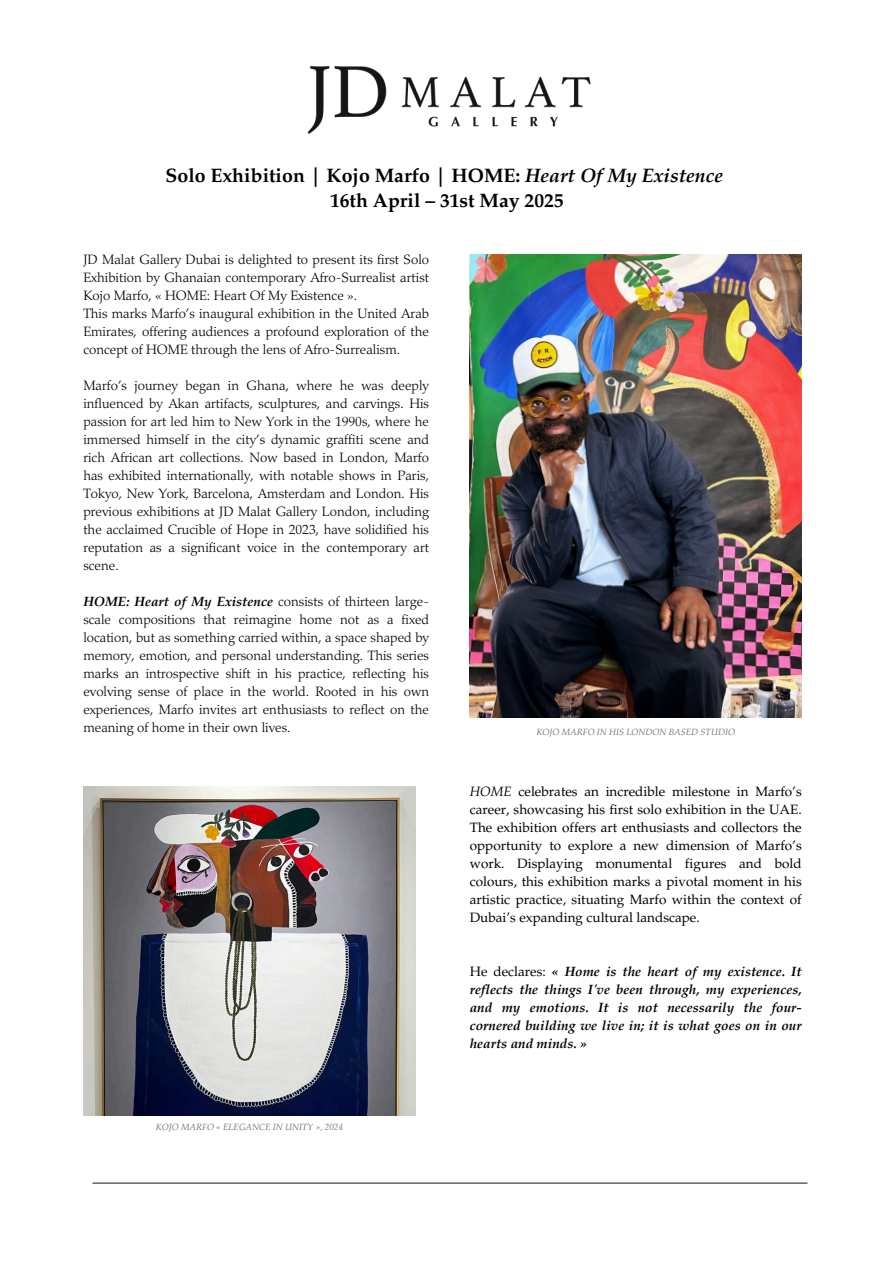
<style>
.page{position:relative;width:894px;height:1264px;background:#fff}
.page>*{position:absolute;margin:0;border:0;box-sizing:border-box;transform-origin:0 0}
.t1{font:700 19.5px/24.8px "Palatino LT Pro";color:#000;text-align:center}
.t2{font:300 13.5px/18px "Palatino LT Pro";color:#000;text-align:justify}
.t3{font:13.5px/18px "Palatino LT Pro";color:#000;text-align:justify}
.t4{font:italic 700 13.5px/18px "Palatino LT Pro";color:#000;text-align:justify}
.t5{font:italic 9px "Palatino LT Pro";color:#737373}
.s1{font-style:italic}
.s2{font-weight:700;font-style:italic}
.s3{font-weight:400;font-style:normal}
</style>
<div class="page">
<img style="left:83px;top:786px;width:332px;height:329px">
<img style="left:469px;top:254px;width:332px;height:463px">
<img style="left:307px;top:66px;width:284px;height:68px">
<hr style="left:92px;top:1182px;width:715px;height:1px;background:#2e2e2e">
<p class="t1" style="left:166px;top:165px;width:558px">Solo Exhibition | Kojo Marfo | HOME: <span class="s1">Heart Of My Existence<br></span>16th April – 31st May 2025</p>
<p class="t2" style="left:83px;top:252px;width:347px;text-align:left">JD Malat Gallery Dubai is delighted to present its first Solo Exhibition by Ghanaian contemporary Afro-Surrealist artist Kojo Marfo, « HOME: Heart Of My Existence ».<br>This marks Marfo’s inaugural exhibition in the United Arab Emirates, offering audiences a profound exploration of the concept of HOME through the lens of Afro-Surrealism.</p>
<h1 class="t2" style="left:83px;top:378px;width:347px">Marfo’s journey began in Ghana, where he was deeply influenced by Akan artifacts, sculptures, and carvings. His passion for art led him to New York in the 1990s, where he immersed himself in the city’s dynamic graffiti scene and rich African art collections. Now based in London, Marfo has exhibited internationally, with notable shows in Paris, Tokyo, New York, Barcelona, Amsterdam and London. His previous exhibitions at JD Malat Gallery London, including the acclaimed Crucible of Hope in 2023, have solidified his reputation as a significant voice in the contemporary art scene.</h1>
<h2 class="t2" style="left:83px;top:594px;width:347px"><span class="s2">HOME: Heart of My Existence</span> consists of thirteen large&shy;scale compositions that reimagine home not as a fixed location, but as something carried within, a space shaped by memory, emotion, and personal understanding. This series marks an introspective shift in his practice, reflecting his evolving sense of place in the world. Rooted in his own experiences, Marfo invites art enthusiasts to reflect on the meaning of home in their own lives.</h2>
<p class="t5" style="left:156px;top:1122px;width:189px">KOJO MARFO « ELEGANCE IN UNITY », 2024</p>
<h2 class="t5" style="left:536px;top:728px;width:200px">KOJO MARFO IN HIS LONDON BASED STUDIO</h2>
<h2 class="t3" style="left:469px;top:784px;width:333px"><span class="s1">HOME</span> celebrates an incredible milestone in Marfo’s career, showcasing his first solo exhibition in the UAE.<br>The exhibition offers art enthusiasts and collectors the opportunity to explore a new dimension of Marfo’s work. Displaying monumental figures and bold colours, this exhibition marks a pivotal moment in his artistic practice, situating Marfo within the context of Dubai’s expanding cultural landscape.</h2>
<p class="t4" style="left:469px;top:964px;width:333px"><span class="s3">He declares:</span> « Home is the heart of my existence. It reflects the things I've been through, my experiences, and my emotions. It is not necessarily the four&shy;cornered building we live in; it is what goes on in our hearts and minds. »</p>
</div>
